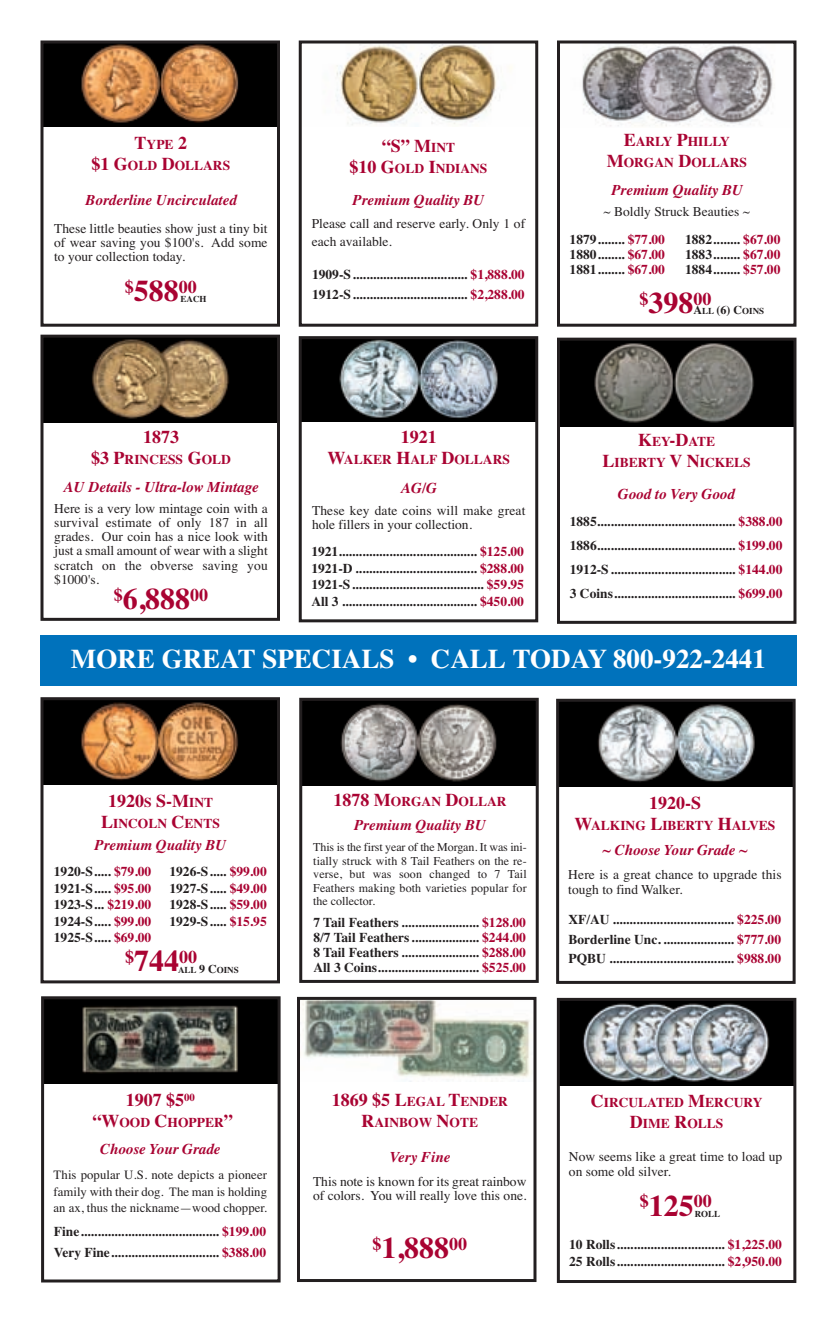
<style>
.page{position:relative;width:837px;height:1323px;background:#fff}
.page>*{position:absolute;margin:0;border:0;box-sizing:border-box;transform-origin:0 0}
.t1{font:700 30px "Times";color:#a90332}
.t2{font:700 27px "Times";color:#fff}
.t3{font:700 18px "Times";color:#a90332}
.t4{font:italic 700 15px "Times";color:#a90332}
.t5{font:700 13.5px/16.5px "Times";color:#231f20;text-align:justify}
.t6{font:13.5px/14.2px "Times";color:#231f20}
.t7{font:700 13.5px/21px "Times";color:#a90332;text-align:center}
.t8{font:12.75px/16.5px "Times";color:#231f20;text-align:justify}
.t9{font:12px/13.5px "Times";letter-spacing:.01em;color:#231f20;text-align:justify}
.t10{font:700 9px "Times";color:#231f20}
.s1{font-size:18px}
.s2{font-size:30px}
.s3{font-size:13.5px}
.s4{color:#a90332}
.s5{font-size:12px}
</style>
<div class="page">
<img style="left:44px;top:44px;width:232px;height:83px">
<div style="left:40px;top:40px;width:240px;height:287px;border:3px solid #231f20"></div>
<div style="left:40px;top:635px;width:757px;height:51px;background:#0072bc"></div>
<img style="left:44px;top:701px;width:232px;height:84px">
<div style="left:40px;top:697px;width:240px;height:286px;border:3px solid #231f20"></div>
<img style="left:45px;top:1000px;width:232px;height:83px">
<div style="left:41px;top:996px;width:240px;height:286px;border:3px solid #231f20"></div>
<img style="left:44px;top:339px;width:232px;height:83px">
<div style="left:40px;top:335px;width:240px;height:286px;border:3px solid #231f20"></div>
<img style="left:582px;top:44px;width:191px;height:82px">
<div style="left:557px;top:40px;width:239px;height:287px;border:3px solid #231f20"></div>
<img style="left:303px;top:702px;width:232px;height:84px">
<div style="left:299px;top:698px;width:240px;height:285px;border:3px solid #231f20"></div>
<img style="left:336px;top:44px;width:176px;height:81px">
<div style="left:299px;top:40px;width:239px;height:287px;border:3px solid #231f20"></div>
<img style="left:303px;top:340px;width:231px;height:82px">
<div style="left:299px;top:336px;width:239px;height:286px;border:3px solid #231f20"></div>
<img style="left:561px;top:342px;width:231px;height:84px">
<div style="left:557px;top:338px;width:239px;height:286px;border:3px solid #231f20"></div>
<img style="left:302px;top:1001px;width:229px;height:78px">
<div style="left:297px;top:997px;width:239px;height:285px;border:3px solid #231f20"></div>
<img style="left:560px;top:703px;width:232px;height:83px">
<div style="left:556px;top:699px;width:240px;height:285px;border:3px solid #231f20"></div>
<img style="left:561px;top:1002px;width:231px;height:84px">
<div style="left:557px;top:998px;width:239px;height:285px;border:3px solid #231f20"></div>
<p class="t7" style="left:91px;top:134px;width:140px"><span class="s1">T</span>YPE <span class="s1">2<br>$1 G</span>OLD <span class="s1">D</span>OLLARS</p>
<p class="t4" style="left:86px;top:191px;width:153px">Borderline Uncirculated</p>
<p class="t6" style="left:54px;top:221px;width:215px;text-align:justify">These little beauties show just a tiny bit of wear saving you $100's. Add some to your collection today.</p>
<h3 class="t3" style="left:125px;top:276px;width:73px">$<span class="s2">588</span>00</h3>
<p class="t10" style="left:181px;top:293px;width:28px">EACH</p>
<h3 class="t3" style="left:382px;top:136px;width:75px">“S” M<span class="s3">INT</span></h3>
<p class="t7" style="left:349px;top:158px;width:140px"><span class="s1">$10 G</span>OLD <span class="s1">I</span>NDIANS</p>
<p class="t4" style="left:353px;top:191px;width:133px">Premium Quality BU</p>
<p class="t6" style="left:312px;top:214px;width:215px;line-height:18px">Please call and reserve early. Only 1 of each available.</p>
<p class="t5" style="left:312px;top:265px;width:214px;line-height:19.5px">1909-S.................................. <span class="s4">$1,888.00<br></span>1912-S.................................. <span class="s4">$2,288.00</span></p>
<p class="t7" style="left:607px;top:131px;width:142px"><span class="s1">E</span>ARLY <span class="s1">P</span>HILLY<br><span class="s1">M</span>ORGAN <span class="s1">D</span>OLLARS</p>
<p class="t4" style="left:611px;top:181px;width:133px">Premium Quality BU</p>
<p class="t5" style="left:570px;top:232px;width:97px;line-height:15px">1879........ <span class="s4">$77.00<br></span>1880........ <span class="s4">$67.00<br></span>1881........ <span class="s4">$67.00</span></p>
<p class="t5" style="left:685px;top:232px;width:97px;line-height:15px">1882........ <span class="s4">$67.00<br></span>1883........ <span class="s4">$67.00<br></span>1884........ <span class="s4">$57.00</span></p>
<h3 class="t3" style="left:639px;top:288px;width:73px">$<span class="s2">398</span>00</h3>
<p class="t6" style="left:604px;top:204px;width:148px">~ Boldly Struck Beauties ~</p>
<p class="t10" style="left:693px;top:305px;width:72px"><span class="s5">A</span>LL <span class="s5">(6) C</span>OINS</p>
<h3 class="t3" style="left:143px;top:426px;width:37px">1873</h3>
<p class="t7" style="left:91px;top:449px;width:141px"><span class="s1">$3 P</span>RINCESS <span class="s1">G</span>OLD</p>
<p class="t4" style="left:64px;top:478px;width:197px">AU Details - Ultra-low Mintage</p>
<p class="t6" style="left:54px;top:501px;width:215px;text-align:justify">Here is a very low mintage coin with a survival estimate of only 187 in all grades. Our coin has a nice look with just a small amount of wear with a slight scratch on the obverse saving you $1000's.</p>
<h1 class="t1" style="left:114px;top:581px;width:96px"><sup>$</sup>6,888<sup>00</sup></h1>
<h3 class="t3" style="left:401px;top:427px;width:37px">1921</h3>
<p class="t7" style="left:327px;top:449px;width:184px"><span class="s1">W</span>ALKER <span class="s1">H</span>ALF <span class="s1">D</span>OLLARS</p>
<p class="t4" style="left:401px;top:479px;width:37px">AG/G</p>
<p class="t6" style="left:312px;top:503px;width:215px">These key date coins will make great hole fillers in your collection.</p>
<p class="t5" style="left:311px;top:543px;width:214px">1921......................................... <span class="s4">$125.00<br></span>1921-D .................................... <span class="s4">$288.00<br></span>1921-S....................................... <span class="s4">$59.95<br></span>All 3 ........................................ <span class="s4">$450.00</span></p>
<p class="t7" style="left:603px;top:431px;width:150px"><span class="s1">K</span>EY<span class="s1">-D</span>ATE<br><span class="s1">L</span>IBERTY <span class="s1">V N</span>ICKELS</p>
<p class="t4" style="left:618px;top:485px;width:119px">Good to Very Good</p>
<p class="t5" style="left:570px;top:510px;width:214px;line-height:24px">1885......................................... <span class="s4">$388.00<br></span>1886......................................... <span class="s4">$199.00<br></span>1912-S..................................... <span class="s4">$144.00<br></span>3 Coins.................................... <span class="s4">$699.00</span></p>
<h2 class="t2" style="left:71px;top:643px;width:697px">MORE GREAT SPECIALS • CALL TODAY 800-922-2441</h2>
<h3 class="t3" style="left:108px;top:790px;width:107px">1920<span class="s3">S</span> S-M<span class="s3">INT</span></h3>
<p class="t7" style="left:101px;top:813px;width:120px"><span class="s1">L</span>INCOLN <span class="s1">C</span>ENTS</p>
<p class="t5" style="left:54px;top:863px;width:99px">1920-S..... <span class="s4">$79.00<br></span>1921-S..... <span class="s4">$95.00<br></span>1923-S... <span class="s4">$219.00<br></span>1924-S..... <span class="s4">$99.00<br></span>1925-S..... <span class="s4">$69.00</span></p>
<p class="t5" style="left:169px;top:863px;width:99px">1926-S..... <span class="s4">$99.00<br></span>1927-S..... <span class="s4">$49.00<br></span>1928-S..... <span class="s4">$59.00<br></span>1929-S..... <span class="s4">$15.95</span></p>
<p class="t4" style="left:95px;top:836px;width:133px">Premium Quality BU</p>
<h3 class="t3" style="left:125px;top:947px;width:73px">$<span class="s2">744</span>00</h3>
<p class="t10" style="left:178px;top:965px;width:62px">ALL <span class="s5">9 C</span>OINS</p>
<p class="t7" style="left:333px;top:791px;width:175px"><span class="s1">1878 M</span>ORGAN <span class="s1">D</span>OLLAR</p>
<p class="t4" style="left:354px;top:816px;width:133px">Premium Quality BU</p>
<p class="t9" style="left:313px;top:840px;width:215px">This is the first year of the Morgan. It was ini&shy;tially struck with 8 Tail Feathers on the re&shy;verse, but was soon changed to 7 Tail Feathers making both varieties popular for the collector.</p>
<p class="t5" style="left:313px;top:915px;width:214px;line-height:15px">7 Tail Feathers ....................... <span class="s4">$128.00<br></span>8/7 Tail Feathers .................... <span class="s4">$244.00<br></span>8 Tail Feathers ....................... <span class="s4">$288.00<br></span>All 3 Coins.............................. <span class="s4">$525.00</span></p>
<h3 class="t3" style="left:649px;top:792px;width:54px">1920-S</h3>
<p class="t7" style="left:575px;top:814px;width:202px"><span class="s1">W</span>ALKING <span class="s1">L</span>IBERTY <span class="s1">H</span>ALVES</p>
<p class="t4" style="left:602px;top:841px;width:147px">~ Choose Your Grade ~</p>
<p class="t6" style="left:568px;top:867px;width:215px;line-height:15px">Here is a great chance to upgrade this tough to find Walker.</p>
<p class="t5" style="left:568px;top:910px;width:214px;line-height:19.5px">XF/AU .................................... <span class="s4">$225.00<br></span>Borderline Unc. ..................... <span class="s4">$777.00<br></span>PQBU ..................................... <span class="s4">$988.00</span></p>
<h3 class="t3" style="left:126px;top:1089px;width:71px">1907 $5<sup>00</sup></h3>
<p class="t7" style="left:92px;top:1112px;width:142px"><span class="s1">“W</span>OOD <span class="s1">C</span>HOPPER<span class="s1">”</span></p>
<p class="t4" style="left:100px;top:1140px;width:122px">Choose Your Grade</p>
<p class="t8" style="left:54px;top:1167px;width:215px">This popular U.S. note depicts a pioneer family with their dog. The man is holding an ax, thus the nickname—wood chopper.</p>
<p class="t5" style="left:54px;top:1221px;width:214px;line-height:21px">Fine ......................................... <span class="s4">$199.00<br></span>Very Fine................................ <span class="s4">$388.00</span></p>
<p class="t7" style="left:332px;top:1091px;width:177px"><span class="s1">1869 $5 L</span>EGAL <span class="s1">T</span>ENDER<br><span class="s1">R</span>AINBOW <span class="s1">N</span>OTE</p>
<p class="t4" style="left:390px;top:1148px;width:62px">Very Fine</p>
<p class="t6" style="left:313px;top:1174px;width:215px">This note is known for its great rainbow of colors. You will really love this one.</p>
<h1 class="t1" style="left:373px;top:1231px;width:96px"><sup>$</sup>1,888<sup>00</sup></h1>
<p class="t7" style="left:591px;top:1091px;width:173px"><span class="s1">C</span>IRCULATED <span class="s1">M</span>ERCURY<br><span class="s1">D</span>IME <span class="s1">R</span>OLLS</p>
<p class="t6" style="left:569px;top:1149px;width:215px;line-height:15px">Now seems like a great time to load up on some old silver.</p>
<h3 class="t3" style="left:640px;top:1191px;width:73px">$<span class="s2">125</span>00</h3>
<p class="t10" style="left:695px;top:1209px;width:27px">ROLL</p>
<p class="t5" style="left:569px;top:1236px;width:214px">10 Rolls................................ <span class="s4">$1,225.00<br></span>25 Rolls................................ <span class="s4">$2,950.00</span></p>
</div>
